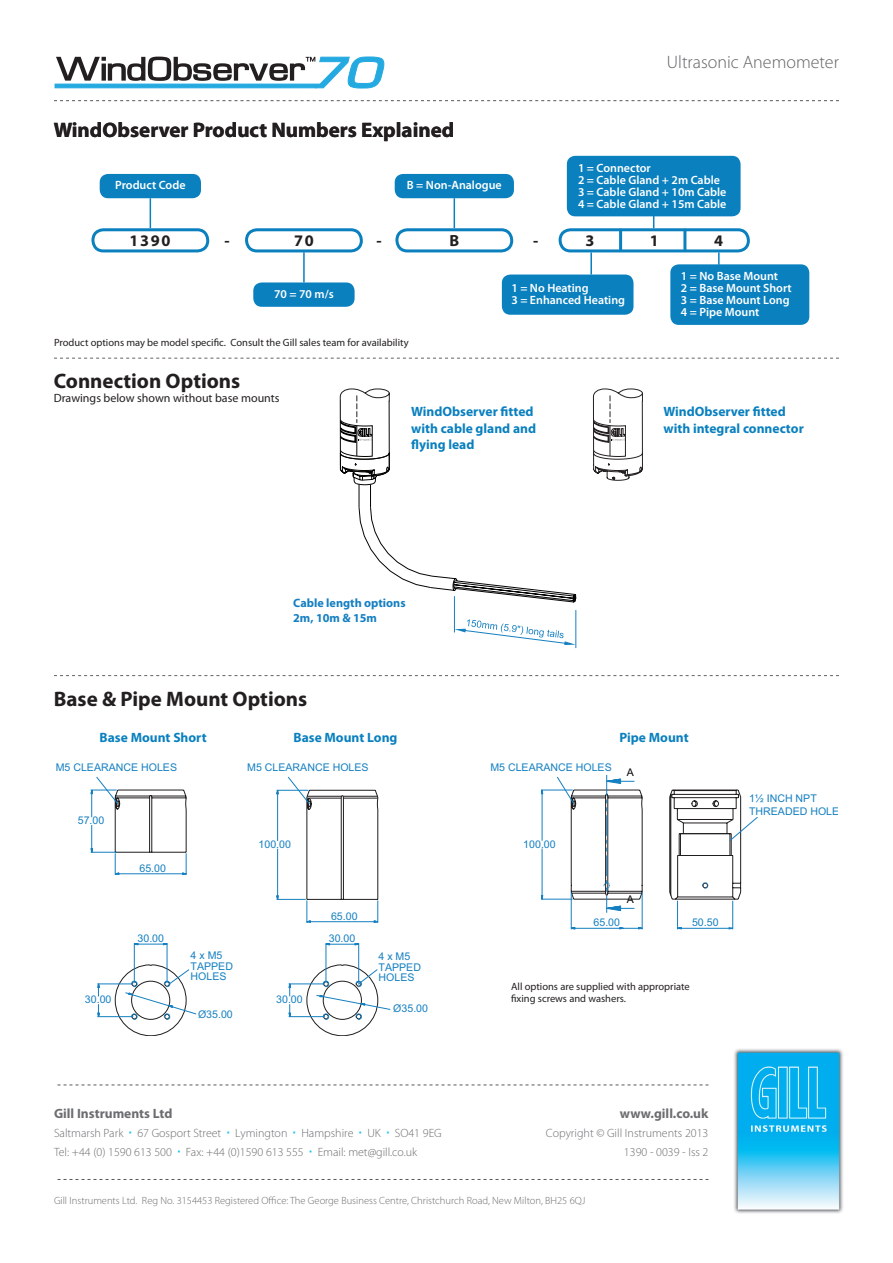
<style>
.page{position:relative;width:893px;height:1263px;background:#fff}
.page>*{position:absolute;margin:0;border:0;box-sizing:border-box;transform-origin:0 0}
.t1{font:700 21px "Myriad Pro";color:#231f20}
.t2{font:300 18px "Myriad Pro";color:#636366}
.t3{font:700 16.2px "Myriad Pro";letter-spacing:.1em;color:#231f20}
.t4{font:700 13.5px/16.2px "Myriad Pro";color:#0a80bf}
.t5{font:700 13.5px "Myriad Pro";color:#6c6d70}
.t6{font:700 12.15px/14.5px "Myriad Pro";color:#147fc1}
.t7{font:600 12px "Myriad Pro";color:#fff}
.t8{font:300 12px "Myriad Pro";color:#6c6d70}
.t9{font:12px "Myriad Pro";color:#231f20}
.t10{font:10.65px/10.6px "Arial";color:#147fc1}
.t11{font:10.65px "Arial";color:#040503}
.t12{font:10.5px/12.6px "Myriad Pro";color:#231f20}
.t13{font:300 10.5px "Myriad Pro";color:#6c6d70}
</style>
<div class="page">
<div style="left:502px;top:275px;width:131px;height:40px;background:#0a80bf;border-radius:9px"></div>
<div style="left:670px;top:264px;width:139px;height:61px;background:#0a80bf;border-radius:9px"></div>
<hr style="left:303px;top:252px;width:2px;height:30px;background:#0a80bf">
<hr style="left:590px;top:252px;width:2px;height:23px;background:#0a80bf">
<svg style="left:718px;top:252px;width:2px;height:13px"></svg>
<hr style="left:150px;top:198px;width:1px;height:30px;background:#0a80bf">
<hr style="left:454px;top:198px;width:1px;height:30px;background:#0a80bf">
<svg style="left:653px;top:216px;width:1px;height:12px"></svg>
<div style="left:91px;top:228px;width:118px;height:24px;border:3px solid #0a80bf;border-radius:11px"></div>
<div style="left:245px;top:228px;width:118px;height:24px;border:3px solid #0a80bf;border-radius:11px"></div>
<div style="left:559px;top:228px;width:191px;height:24px;border:3px solid #0a80bf;border-radius:11px"></div>
<hr style="left:619px;top:229px;width:3px;height:23px;background:#0a80bf">
<hr style="left:683px;top:229px;width:3px;height:23px;background:#0a80bf">
<div style="left:395px;top:228px;width:118px;height:24px;border:3px solid #0a80bf;border-radius:11px"></div>
<div style="left:100px;top:174px;width:101px;height:24px;background:#0a80bf;border-radius:9px"></div>
<div style="left:395px;top:174px;width:119px;height:24px;background:#0a80bf;border-radius:9px"></div>
<div style="left:567px;top:156px;width:174px;height:60px;background:#0a80bf;border-radius:9px"></div>
<div style="left:253px;top:282px;width:102px;height:25px;background:#0a80bf;border-radius:9px"></div>
<svg style="left:54px;top:56px;width:331px;height:33px"></svg>
<img style="left:734px;top:1049px;width:109px;height:165px">
<svg style="left:54px;top:358px;width:785px;height:1px"></svg>
<svg style="left:54px;top:675px;width:785px;height:1px"></svg>
<hr style="left:575px;top:610px;width:1px;height:38px;background:#147fc1">
<hr style="left:454px;top:596px;width:1px;height:36px;background:#147fc1">
<svg style="left:454px;top:619px;width:122px;height:26px"></svg>
<svg style="left:593px;top:388px;width:50px;height:93px"></svg>
<svg style="left:340px;top:388px;width:236px;height:215px"></svg>
<hr style="left:541px;top:790px;width:32px;height:1px;background:#147fc1">
<hr style="left:541px;top:899px;width:32px;height:1px;background:#147fc1">
<svg style="left:541px;top:789px;width:2px;height:111px"></svg>
<svg style="left:557px;top:775px;width:201px;height:154px"></svg>
<svg style="left:91px;top:777px;width:96px;height:98px"></svg>
<hr style="left:97px;top:1016px;width:36px;height:1px;background:#147fc1">
<hr style="left:97px;top:984px;width:36px;height:1px;background:#147fc1">
<svg style="left:97px;top:983px;width:3px;height:35px"></svg>
<hr style="left:167px;top:943px;width:1px;height:40px;background:#147fc1">
<hr style="left:134px;top:943px;width:1px;height:40px;background:#147fc1">
<svg style="left:133px;top:943px;width:35px;height:2px"></svg>
<svg style="left:115px;top:964px;width:82px;height:72px"></svg>
<svg style="left:306px;top:964px;width:85px;height:72px"></svg>
<hr style="left:358px;top:943px;width:1px;height:40px;background:#147fc1">
<hr style="left:326px;top:943px;width:1px;height:40px;background:#147fc1">
<svg style="left:325px;top:943px;width:35px;height:2px"></svg>
<hr style="left:289px;top:1016px;width:36px;height:1px;background:#147fc1">
<hr style="left:289px;top:984px;width:36px;height:1px;background:#147fc1">
<svg style="left:289px;top:983px;width:2px;height:35px"></svg>
<svg style="left:276px;top:776px;width:103px;height:147px"></svg>
<svg style="left:54px;top:100px;width:785px;height:1px"></svg>
<svg style="left:57px;top:1179px;width:651px;height:1px"></svg>
<svg style="left:57px;top:1084px;width:651px;height:1px"></svg>
<p class="t1" style="left:54px;top:117px;width:402px">WindObserver Product Numbers Explained</p>
<p class="t7" style="left:115px;top:178px;width:72px">Product Code</p>
<p class="t7" style="left:407px;top:178px;width:96px">B = Non-Analogue</p>
<p class="t2" style="left:667px;top:51px;width:173px">Ultrasonic Anemometer</p>
<p class="t7" style="left:578px;top:160px;width:74px">1 = Connector</p>
<p class="t7" style="left:578px;top:172px;width:143px">2 = Cable Gland + 2m Cable</p>
<p class="t7" style="left:578px;top:184px;width:150px">3 = Cable Gland + 10m Cable</p>
<p class="t7" style="left:578px;top:196px;width:150px">4 = Cable Gland + 15m Cable</p>
<p class="t3" style="left:130px;top:230px;width:42px">1390</p>
<p class="t3" style="left:225px;top:230px;width:7px">-</p>
<p class="t3" style="left:294px;top:230px;width:21px">70</p>
<p class="t3" style="left:377px;top:230px;width:7px">-</p>
<p class="t3" style="left:450px;top:230px;width:11px">B</p>
<p class="t3" style="left:533px;top:230px;width:7px">-</p>
<p class="t3" style="left:586px;top:230px;width:10px">3</p>
<p class="t3" style="left:650px;top:230px;width:10px">1</p>
<p class="t3" style="left:714px;top:230px;width:10px">4</p>
<p class="t7" style="left:274px;top:287px;width:61px">70 = 70 m/s</p>
<p class="t12" style="left:54px;top:336px;width:356px">Product options may be model specific. Consult the Gill sales team for availability</p>
<p class="t7" style="left:511px;top:280px;width:79px">1 = No Heating</p>
<p class="t7" style="left:511px;top:292px;width:115px">3 = Enhanced Heating</p>
<p class="t1" style="left:54px;top:367px;width:188px">Connection Options</p>
<p class="t9" style="left:54px;top:391px;width:227px">Drawings below shown without base mounts</p>
<p class="t4" style="left:411px;top:403px;width:126px">WindObserver fitted with cable gland and flying lead</p>
<p class="t7" style="left:681px;top:269px;width:99px">1 = No Base Mount</p>
<p class="t7" style="left:681px;top:281px;width:112px">2 = Base Mount Short</p>
<p class="t7" style="left:681px;top:293px;width:110px">3 = Base Mount Long</p>
<p class="t7" style="left:681px;top:305px;width:80px">4 = Pipe Mount</p>
<p class="t4" style="left:663px;top:403px;width:142px">WindObserver fitted with integral connector</p>
<p class="t6" style="left:293px;top:595px;width:114px">Cable length options<br>2m, 10m &amp; 15m</p>
<p class="t1" style="left:54px;top:685px;width:255px">Base &amp; Pipe Mount Options</p>
<p class="t4" style="left:100px;top:729px;width:108px">Base Mount Short</p>
<p class="t4" style="left:293px;top:729px;width:106px">Base Mount Long</p>
<p class="t4" style="left:619px;top:729px;width:71px">Pipe Mount</p>
<p class="t10" style="left:56px;top:762px;width:123px">M5 CLEARANCE HOLES</p>
<p class="t10" style="left:247px;top:762px;width:123px">M5 CLEARANCE HOLES</p>
<p class="t10" style="left:490px;top:762px;width:123px">M5 CLEARANCE HOLES</p>
<p class="t11" style="left:627px;top:765px;width:9px">A</p>
<p class="t10" style="left:78px;top:815px;width:28px">57.00</p>
<p class="t10" style="left:749px;top:792px;width:92px;line-height:12.8px">1½ INCH NPT<br>THREADED HOLE</p>
<p class="t10" style="left:259px;top:839px;width:34px">100.00</p>
<p class="t10" style="left:523px;top:839px;width:34px">100.00</p>
<p class="t10" style="left:139px;top:863px;width:28px">65.00</p>
<p class="t11" style="left:627px;top:892px;width:9px">A</p>
<p class="t10" style="left:331px;top:911px;width:28px">65.00</p>
<p class="t10" style="left:594px;top:917px;width:28px">65.00</p>
<p class="t10" style="left:692px;top:917px;width:28px">50.50</p>
<p class="t10" style="left:138px;top:933px;width:28px">30.00</p>
<p class="t10" style="left:329px;top:933px;width:28px">30.00</p>
<p class="t10" style="left:85px;top:994px;width:28px">30.00</p>
<p class="t10" style="left:191px;top:950px;width:44px">4 x M5<br>TAPPED<br>HOLES</p>
<p class="t10" style="left:198px;top:1009px;width:36px">Ø35.00</p>
<p class="t10" style="left:276px;top:994px;width:28px">30.00</p>
<p class="t10" style="left:379px;top:951px;width:44px">4 x M5<br>TAPPED<br>HOLES</p>
<p class="t10" style="left:393px;top:1003px;width:36px">Ø35.00</p>
<p class="t12" style="left:511px;top:979px;width:180px">All options are supplied with appropriate fixing screws and washers.</p>
<p class="t5" style="left:54px;top:1105px;width:120px">Gill Instruments Ltd</p>
<p class="t8" style="left:54px;top:1126px;width:389px">Saltmarsh Park 67 Gosport Street Lymington Hampshire UK SO41 9EG</p>
<p class="t8" style="left:54px;top:1144px;width:365px">Tel: +44 (0) 1590 613 500 Fax: +44 (0)1590 613 555 Email: met@gill.co.uk</p>
<p class="t5" style="left:620px;top:1105px;width:90px">www.gill.co.uk</p>
<p class="t8" style="left:546px;top:1126px;width:164px">Copyright © Gill Instruments 2013</p>
<p class="t8" style="left:624px;top:1144px;width:86px">1390 - 0039 - Iss 2</p>
<p class="t13" style="left:54px;top:1194px;width:533px">Gill Instruments Ltd. Reg No. 3154453 Registered Office: The George Business Centre, Christchurch Road, New Milton, BH25 6QJ</p>
</div>
